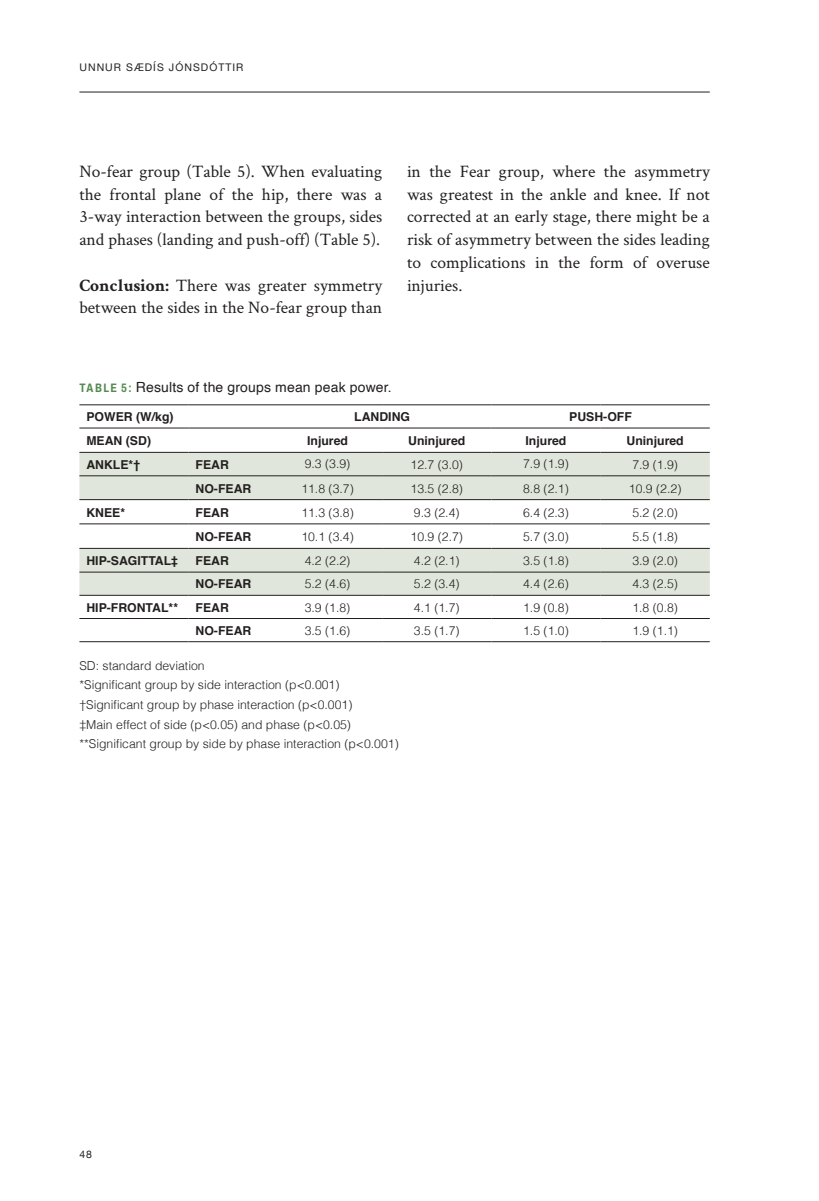
<style>
.page{position:relative;width:819px;height:1201px;background:#fff}
.page>*{position:absolute;margin:0;border:0;box-sizing:border-box;transform-origin:0 0}
.t1{font:17.5px/22.8px "Crimson Text";color:#231f20;text-align:justify}
.t2{font:14px "Helvetica";letter-spacing:.01em;color:#231f20}
.t3{font:300 12.25px/19.6px "Helvetica";color:#231f20}
.t4{font:700 12.25px "Helvetica";color:#231f20}
.t5{font:10.5px "Helvetica Neue";letter-spacing:.1em;color:#231f20}
.s1{font-weight:700}
.s2{font-family:"Archivo Condensed";font-weight:700;font-size:12.25px;color:#558c52}
</style>
<div class="page">
<hr style="left:79px;top:92px;width:630px;height:1px;background:#231f20">
<svg style="left:79px;top:453px;width:630px;height:142px;fill:#e0e6db"></svg>
<hr style="left:79px;top:404px;width:110px;height:1px;background:#231f20">
<hr style="left:189px;top:404px;width:84px;height:1px;background:#231f20">
<hr style="left:273px;top:404px;width:109px;height:1px;background:#231f20">
<hr style="left:382px;top:404px;width:109px;height:1px;background:#231f20">
<hr style="left:491px;top:404px;width:109px;height:1px;background:#231f20">
<hr style="left:600px;top:404px;width:109px;height:1px;background:#231f20">
<hr style="left:79px;top:452px;width:110px;height:1px;background:#231f20">
<hr style="left:189px;top:452px;width:84px;height:1px;background:#231f20">
<hr style="left:273px;top:452px;width:109px;height:1px;background:#231f20">
<hr style="left:382px;top:452px;width:109px;height:1px;background:#231f20">
<hr style="left:491px;top:452px;width:109px;height:1px;background:#231f20">
<hr style="left:600px;top:452px;width:109px;height:1px;background:#231f20">
<hr style="left:79px;top:427px;width:110px;height:1px;background:#231f20">
<hr style="left:189px;top:427px;width:84px;height:1px;background:#231f20">
<hr style="left:273px;top:427px;width:109px;height:1px;background:#231f20">
<hr style="left:382px;top:427px;width:109px;height:1px;background:#231f20">
<hr style="left:491px;top:427px;width:109px;height:1px;background:#231f20">
<hr style="left:600px;top:427px;width:109px;height:1px;background:#231f20">
<hr style="left:79px;top:641px;width:110px;height:1px;background:#231f20">
<hr style="left:189px;top:641px;width:84px;height:1px;background:#231f20">
<hr style="left:273px;top:641px;width:109px;height:1px;background:#231f20">
<hr style="left:382px;top:641px;width:109px;height:1px;background:#231f20">
<hr style="left:491px;top:641px;width:109px;height:1px;background:#231f20">
<hr style="left:600px;top:641px;width:109px;height:1px;background:#231f20">
<hr style="left:79px;top:475px;width:110px;height:1px;background:#231f20">
<hr style="left:189px;top:475px;width:84px;height:1px;background:#231f20">
<hr style="left:273px;top:475px;width:109px;height:1px;background:#231f20">
<hr style="left:382px;top:475px;width:109px;height:1px;background:#231f20">
<hr style="left:491px;top:475px;width:109px;height:1px;background:#231f20">
<hr style="left:600px;top:475px;width:109px;height:1px;background:#231f20">
<hr style="left:79px;top:499px;width:110px;height:1px;background:#231f20">
<hr style="left:189px;top:499px;width:84px;height:1px;background:#231f20">
<hr style="left:273px;top:499px;width:109px;height:1px;background:#231f20">
<hr style="left:382px;top:499px;width:109px;height:1px;background:#231f20">
<hr style="left:491px;top:499px;width:109px;height:1px;background:#231f20">
<hr style="left:600px;top:499px;width:109px;height:1px;background:#231f20">
<hr style="left:79px;top:523px;width:110px;height:1px;background:#231f20">
<hr style="left:189px;top:523px;width:84px;height:1px;background:#231f20">
<hr style="left:273px;top:523px;width:109px;height:1px;background:#231f20">
<hr style="left:382px;top:523px;width:109px;height:1px;background:#231f20">
<hr style="left:491px;top:523px;width:109px;height:1px;background:#231f20">
<hr style="left:600px;top:523px;width:109px;height:1px;background:#231f20">
<hr style="left:79px;top:548px;width:110px;height:1px;background:#231f20">
<hr style="left:189px;top:548px;width:84px;height:1px;background:#231f20">
<hr style="left:273px;top:548px;width:109px;height:1px;background:#231f20">
<hr style="left:382px;top:548px;width:109px;height:1px;background:#231f20">
<hr style="left:491px;top:548px;width:109px;height:1px;background:#231f20">
<hr style="left:600px;top:548px;width:109px;height:1px;background:#231f20">
<hr style="left:79px;top:572px;width:110px;height:1px;background:#231f20">
<hr style="left:189px;top:572px;width:84px;height:1px;background:#231f20">
<hr style="left:273px;top:572px;width:109px;height:1px;background:#231f20">
<hr style="left:382px;top:572px;width:109px;height:1px;background:#231f20">
<hr style="left:491px;top:572px;width:109px;height:1px;background:#231f20">
<hr style="left:600px;top:572px;width:109px;height:1px;background:#231f20">
<hr style="left:79px;top:595px;width:110px;height:1px;background:#231f20">
<hr style="left:189px;top:595px;width:84px;height:1px;background:#231f20">
<hr style="left:273px;top:595px;width:109px;height:1px;background:#231f20">
<hr style="left:382px;top:595px;width:109px;height:1px;background:#231f20">
<hr style="left:491px;top:595px;width:109px;height:1px;background:#231f20">
<hr style="left:600px;top:595px;width:109px;height:1px;background:#231f20">
<hr style="left:79px;top:618px;width:110px;height:1px;background:#231f20">
<hr style="left:189px;top:618px;width:84px;height:1px;background:#231f20">
<hr style="left:273px;top:618px;width:109px;height:1px;background:#231f20">
<hr style="left:382px;top:618px;width:109px;height:1px;background:#231f20">
<hr style="left:491px;top:618px;width:109px;height:1px;background:#231f20">
<hr style="left:600px;top:618px;width:109px;height:1px;background:#231f20">
<p class="t5" style="left:79px;top:60px;width:165px">UNNUR SÆDÍS JÓNSDÓTTIR</p>
<p class="t1" style="left:79px;top:159px;width:304px">No-fear group (Table 5). When evaluating the frontal plane of the hip, there was a 3-way interaction between the groups, sides and phases (landing and push-off) (Table 5).</p>
<p class="t1" style="left:79px;top:273px;width:304px"><span class="s1">Conclusion:</span> There was greater symmetry between the sides in the No-fear group than</p>
<p class="t1" style="left:407px;top:159px;width:304px">in the Fear group, where the asymmetry was greatest in the ankle and knee. If not corrected at an early stage, there might be a risk of asymmetry between the sides leading to complications in the form of overuse injuries.</p>
<p class="t2" style="left:79px;top:377px;width:314px"><span class="s2">TABLE 5:</span> Results of the groups mean peak power.</p>
<p class="t4" style="left:86px;top:407px;width:89px">POWER (W/kg)</p>
<p class="t4" style="left:354px;top:407px;width:57px">LANDING</p>
<p class="t4" style="left:569px;top:407px;width:64px">PUSH-OFF</p>
<p class="t4" style="left:86px;top:431px;width:66px">MEAN (SD)</p>
<p class="t4" style="left:307px;top:431px;width:42px">Injured</p>
<p class="t4" style="left:408px;top:431px;width:59px">Uninjured</p>
<p class="t4" style="left:525px;top:431px;width:42px">Injured</p>
<p class="t4" style="left:626px;top:431px;width:59px">Uninjured</p>
<p class="t4" style="left:86px;top:454px;width:55px">ANKLE*†</p>
<p class="t4" style="left:195px;top:454px;width:35px">FEAR</p>
<p class="t3" style="left:305px;top:453px;width:47px">9.3 (3.9)</p>
<p class="t3" style="left:410px;top:454px;width:54px">12.7 (3.0)</p>
<p class="t3" style="left:523px;top:453px;width:47px">7.9 (1.9)</p>
<p class="t3" style="left:632px;top:454px;width:47px">7.9 (1.9)</p>
<p class="t4" style="left:195px;top:478px;width:57px">NO-FEAR</p>
<p class="t3" style="left:301px;top:477px;width:54px">11.8 (3.7)</p>
<p class="t3" style="left:410px;top:477px;width:54px">13.5 (2.8)</p>
<p class="t3" style="left:523px;top:477px;width:47px">8.8 (2.1)</p>
<p class="t3" style="left:629px;top:477px;width:54px">10.9 (2.2)</p>
<p class="t4" style="left:86px;top:502px;width:40px">KNEE*</p>
<p class="t4" style="left:195px;top:502px;width:35px">FEAR</p>
<p class="t3" style="left:301px;top:502px;width:54px">11.3 (3.8)</p>
<p class="t3" style="left:414px;top:502px;width:47px">9.3 (2.4)</p>
<p class="t3" style="left:523px;top:502px;width:47px">6.4 (2.3)</p>
<p class="t3" style="left:632px;top:502px;width:47px">5.2 (2.0)</p>
<p class="t4" style="left:195px;top:527px;width:57px">NO-FEAR</p>
<p class="t3" style="left:301px;top:526px;width:54px">10.1 (3.4)</p>
<p class="t3" style="left:410px;top:526px;width:54px">10.9 (2.7)</p>
<p class="t3" style="left:523px;top:526px;width:47px">5.7 (3.0)</p>
<p class="t3" style="left:632px;top:526px;width:47px">5.5 (1.8)</p>
<p class="t4" style="left:86px;top:551px;width:93px">HIP-SAGITTAL‡</p>
<p class="t4" style="left:195px;top:551px;width:35px">FEAR</p>
<p class="t3" style="left:305px;top:550px;width:47px">4.2 (2.2)</p>
<p class="t3" style="left:414px;top:549px;width:47px">4.2 (2.1)</p>
<p class="t3" style="left:523px;top:550px;width:47px">3.5 (1.8)</p>
<p class="t3" style="left:632px;top:550px;width:47px">3.9 (2.0)</p>
<p class="t4" style="left:195px;top:574px;width:57px">NO-FEAR</p>
<p class="t3" style="left:305px;top:573px;width:47px">5.2 (4.6)</p>
<p class="t3" style="left:414px;top:573px;width:47px">5.2 (3.4)</p>
<p class="t3" style="left:523px;top:573px;width:47px">4.4 (2.6)</p>
<p class="t3" style="left:632px;top:573px;width:47px">4.3 (2.5)</p>
<p class="t4" style="left:86px;top:597px;width:93px">HIP-FRONTAL**</p>
<p class="t4" style="left:195px;top:597px;width:35px">FEAR</p>
<p class="t3" style="left:305px;top:596px;width:47px">3.9 (1.8)</p>
<p class="t3" style="left:414px;top:596px;width:47px">4.1 (1.7)</p>
<p class="t3" style="left:523px;top:596px;width:47px">1.9 (0.8)</p>
<p class="t3" style="left:632px;top:596px;width:47px">1.8 (0.8)</p>
<p class="t4" style="left:195px;top:620px;width:57px">NO-FEAR</p>
<p class="t3" style="left:305px;top:619px;width:47px">3.5 (1.6)</p>
<p class="t3" style="left:414px;top:619px;width:47px">3.5 (1.7)</p>
<p class="t3" style="left:523px;top:619px;width:47px">1.5 (1.0)</p>
<p class="t3" style="left:632px;top:619px;width:47px">1.9 (1.1)</p>
<p class="t3" style="left:79px;top:654px;width:321px">SD: standard deviation<br>*Significant group by side interaction (p&lt;0.001) †Significant group by phase interaction (p&lt;0.001)<br>‡Main effect of side (p&lt;0.05) and phase (p&lt;0.05) **Significant group by side by phase interaction (p&lt;0.001)</p>
<p class="t5" style="left:79px;top:1146px;width:14px">48</p>
</div>
